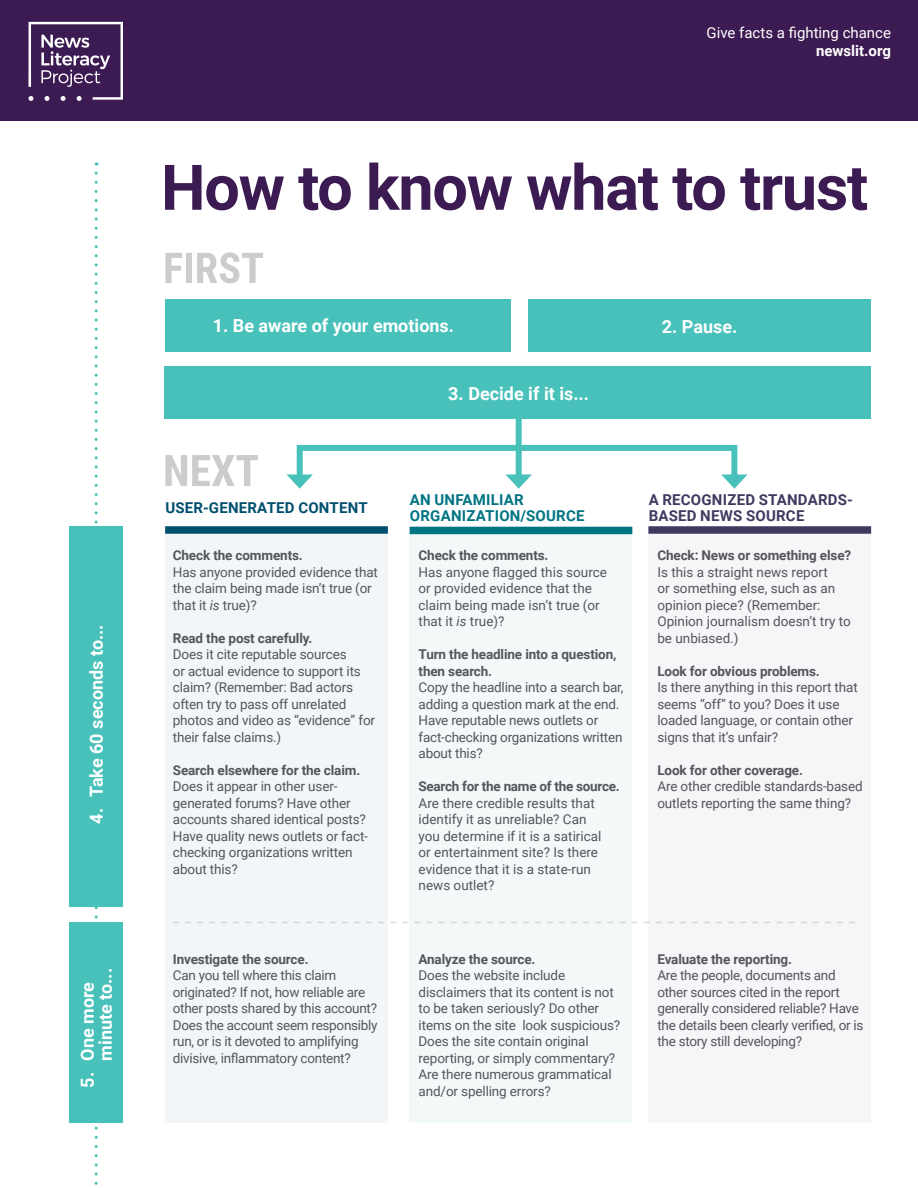
<style>
.page{position:relative;width:918px;height:1188px;background:#fff}
.page>*{position:absolute;margin:0;border:0;box-sizing:border-box;transform-origin:0 0}
.t1{font:700 63px "Roboto";letter-spacing:-.02em;color:#3c1a52}
.t2{font:700 18px/18px "Roboto";color:#fff}
.t3{font:700 15px/16.5px "Roboto";letter-spacing:.015em;color:#403a60}
.t4{font:700 15px/16.5px "Roboto";letter-spacing:.015em;color:#007482}
.t5{font:15px "Roboto";color:#fff}
.t6{font:700 15px "Roboto";letter-spacing:.015em;color:#004f6e}
.t7{font:700 15px "Roboto";color:#fff}
.t8{font:13.5px/16.5px "Roboto";letter-spacing:-.01em;color:#54565b}
.s1{font-weight:700}
.s2{font-style:italic}
</style>
<div class="page">
<div style="left:516px;top:395px;width:6px;height:85px;background:#48c1bb"></div>
<svg style="left:505px;top:474px;width:27px;height:15px"></svg>
<div style="left:297px;top:445px;width:440px;height:38px;border:6px solid #48c1bb"></div>
<svg style="left:287px;top:474px;width:26px;height:15px"></svg>
<svg style="left:721px;top:474px;width:27px;height:15px"></svg>
<svg style="left:165px;top:252px;width:98px;height:31px"></svg>
<svg style="left:165px;top:455px;width:93px;height:31px"></svg>
<div style="left:69px;top:527px;width:54px;height:380px;background:#48c1bb"></div>
<div style="left:69px;top:922px;width:54px;height:201px;background:#48c1bb"></div>
<svg style="left:95px;top:173px;width:3px;height:1012px"></svg>
<div style="left:528px;top:300px;width:343px;height:52px;background:#48c1bb"></div>
<div style="left:165px;top:299px;width:346px;height:53px;background:#48c1bb"></div>
<div style="left:165px;top:367px;width:706px;height:52px;background:#48c1bb"></div>
<div style="left:165px;top:534px;width:223px;height:589px;background:#f3f6f8"></div>
<div style="left:410px;top:535px;width:222px;height:588px;background:#f3f8f9"></div>
<div style="left:648px;top:530px;width:223px;height:593px;background:#f6f5f7"></div>
<div style="left:165px;top:526px;width:223px;height:8px;background:#004f6e"></div>
<div style="left:410px;top:527px;width:222px;height:7px;background:#007482"></div>
<div style="left:648px;top:526px;width:223px;height:8px;background:#403a60"></div>
<svg style="left:173px;top:922px;width:682px;height:1px"></svg>
<div style="left:0;top:0;width:918px;height:121px;background:#3c1a52"></div>
<svg style="left:29px;top:22px;width:94px;height:79px"></svg>
<p class="t2" style="left:87px;top:824px;width:201px;rotate:-90deg">4. Take 60 seconds to...</p>
<p class="t2" style="left:78px;top:1061px;width:94px;text-indent:-27px;rotate:-90deg">5. One more minute to...</p>
<p class="t5" style="left:707px;top:22px;width:186px">Give facts a fighting chance</p>
<p class="t7" style="left:816px;top:40px;width:77px">newslit.org</p>
<p class="t1" style="left:161px;top:143px;width:709px">How to know what to trust</p>
<p class="t2" style="left:213px;top:316px;width:243px">1. Be aware of your emotions.</p>
<p class="t2" style="left:662px;top:317px;width:77px">2. Pause.</p>
<p class="t2" style="left:448px;top:384px;width:142px">3. Decide if it is...</p>
<p class="t6" style="left:165px;top:497px;width:204px">USER-GENERATED CONTENT</p>
<p class="t4" style="left:410px;top:491px;width:176px">AN UNFAMILIAR<br>ORGANIZATION/SOURCE</p>
<p class="t3" style="left:649px;top:491px;width:206px">A RECOGNIZED STANDARDS-<br>BASED NEWS SOURCE</p>
<p class="t8" style="left:173px;top:547px;width:207px"><span class="s1">Check the comments.<br></span>Has anyone provided evidence that the claim being made isn’t true (or that it <span class="s2">is</span> true)?</p>
<p class="t8" style="left:173px;top:629px;width:204px"><span class="s1">Read the post carefully.<br></span>Does it cite reputable sources<br>or actual evidence to support its claim? (Remember: Bad actors often try to pass off unrelated photos and video as “evidence” for their false claims.)</p>
<p class="t8" style="left:173px;top:761px;width:197px"><span class="s1">Search elsewhere for the claim.<br></span>Does it appear in other user&shy;generated forums? Have other accounts shared identical posts?<br>Have quality news outlets or fact&shy;checking organizations written about this?</p>
<p class="t8" style="left:419px;top:547px;width:190px"><span class="s1">Check the comments.<br></span>Has anyone flagged this source or provided evidence that the claim being made isn’t true (or that it <span class="s2">is</span> true)?</p>
<p class="t8" style="left:419px;top:646px;width:206px"><span class="s1">Turn the headline into a question, then search.<br></span>Copy the headline into a search bar, adding a question mark at the end.<br>Have reputable news outlets or fact-checking organizations written about this?</p>
<p class="t8" style="left:419px;top:778px;width:203px"><span class="s1">Search for the name of the source.<br></span>Are there credible results that identify it as unreliable? Can<br>you determine if it is a satirical<br>or entertainment site? Is there evidence that it is a state-run news outlet?</p>
<p class="t8" style="left:657px;top:547px;width:195px"><span class="s1">Check: News or something else?<br></span>Is this a straight news report<br>or something else, such as an opinion piece? (Remember:<br>Opinion journalism doesn’t try to be unbiased.)</p>
<p class="t8" style="left:657px;top:662px;width:202px"><span class="s1">Look for obvious problems.<br></span>Is there anything in this report that seems “off” to you? Does it use loaded language, or contain other signs that it’s unfair?</p>
<p class="t8" style="left:657px;top:761px;width:207px"><span class="s1">Look for other coverage.<br></span>Are other credible standards-based outlets reporting the same thing?</p>
<p class="t8" style="left:173px;top:950px;width:206px"><span class="s1">Investigate the source.<br></span>Can you tell where this claim originated? If not, how reliable are other posts shared by this account?<br>Does the account seem responsibly run, or is it devoted to amplifying divisive, inflammatory content?</p>
<p class="t8" style="left:419px;top:950px;width:203px"><span class="s1">Analyze the source.<br></span>Does the website include disclaimers that its content is not to be taken seriously? Do other items on the site look suspicious?<br>Does the site contain original reporting, or simply commentary?<br>Are there numerous grammatical and/or spelling errors?</p>
<p class="t8" style="left:657px;top:950px;width:208px"><span class="s1">Evaluate the reporting.<br></span>Are the people, documents and other sources cited in the report generally considered reliable? Have the details been clearly verified, or is the story still developing?</p>
</div>
